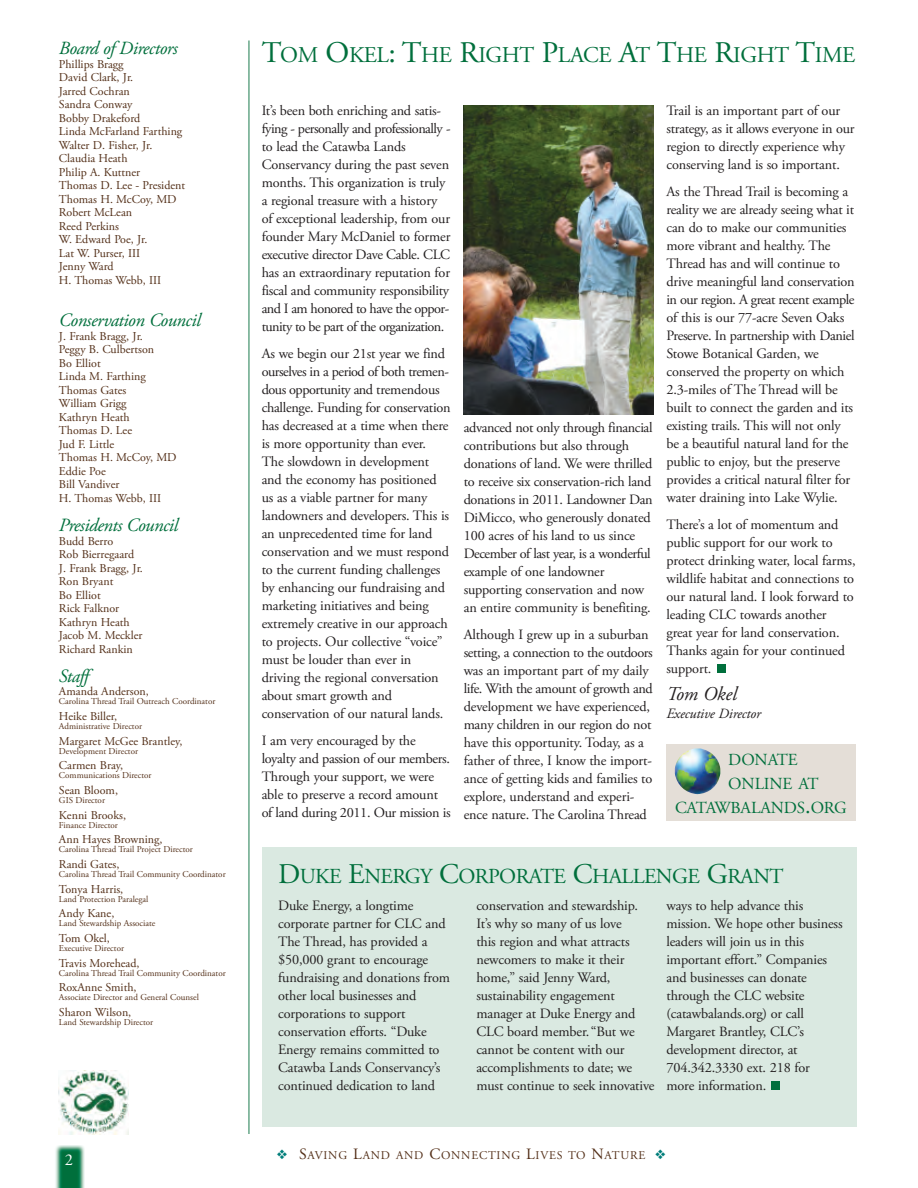
<style>
.page{position:relative;width:918px;height:1188px;background:#fff}
.page>*{position:absolute;margin:0;border:0;box-sizing:border-box;transform-origin:0 0}
.t1{font:22.5px "Adobe Garamond Pro";letter-spacing:-.02em;color:#006f3c}
.t2{font:21.3px "Adobe Garamond Pro";letter-spacing:-.025em;color:#006f3c}
.t3{font:italic 19.5px "Adobe Garamond Pro";letter-spacing:-.01em;color:#231f20}
.t4{font:italic 18.75px "Adobe Garamond Pro";letter-spacing:-.025em;color:#006f3c}
.t5{font:16.8px "Adobe Garamond Pro";letter-spacing:-.005em;color:#006f3c}
.t6{font:16.5px "Adobe Garamond Pro";color:#fff}
.t7{font:14.25px/18px "Adobe Garamond Pro";letter-spacing:-.01em;color:#231f20}
.t8{font:italic 14.25px "Adobe Garamond Pro";letter-spacing:-.01em;color:#231f20}
.t9{font:12px/13.5px "Adobe Garamond Pro";color:#532f18}
.t10{font:11.85px "Adobe Garamond Pro";letter-spacing:.065em;color:#532f18}
.t11{font:9px "Adobe Garamond Pro";color:#532f18}
.s1{font-size:30px}
.s2{font-size:22.5px}
.s3{font-size:28.5px}
.s4{color:#007e7a}
.s5{font-size:15.75px}
</style>
<div class="page">
<div style="left:666px;top:744px;width:190px;height:76px;background:#e4ded7"></div>
<div style="left:717px;top:665px;width:8px;height:8px;background:#006f3c"></div>
<hr style="left:248px;top:40px;width:2px;height:1094px;background:#67a788">
<img style="left:59px;top:1071px;width:70px;height:64px">
<div style="left:262px;top:847px;width:594px;height:279px;background:#dae9e1"></div>
<div style="left:772px;top:1081px;width:8px;height:9px;background:#006f3c"></div>
<img style="left:675px;top:748px;width:45px;height:46px">
<img style="left:55px;top:1146px;width:29px;height:42px">
<img style="left:464px;top:106px;width:190px;height:309px">
<h3 class="t4" style="left:59px;top:41px;width:120px">Board of Directors</h3>
<p class="t9" style="left:59px;top:58px;width:128px">Phillips Bragg<br>David Clark, Jr.<br>Jarred Cochran<br>Sandra Conway<br>Bobby Drakeford<br>Linda McFarland Farthing<br>Walter D. Fisher, Jr.<br>Claudia Heath<br>Philip A. Kuttner<br>Thomas D. Lee - President<br>Thomas H. McCoy, MD<br>Robert McLean<br>Reed Perkins<br>W. Edward Poe, Jr.<br>Lat W. Purser, III<br>Jenny Ward<br>H. Thomas Webb, III</p>
<h3 class="t4" style="left:59px;top:313px;width:143px">Conservation Council</h3>
<p class="t9" style="left:59px;top:330px;width:119px">J. Frank Bragg, Jr.<br>Peggy B. Culbertson<br>Bo Elliot<br>Linda M. Farthing<br>Thomas Gates<br>William Grigg<br>Kathryn Heath<br>Thomas D. Lee<br>Jud F. Little<br>Thomas H. McCoy, MD<br>Eddie Poe<br>Bill Vandiver<br>H. Thomas Webb, III</p>
<h3 class="t4" style="left:59px;top:518px;width:121px">Presidents Council</h3>
<p class="t9" style="left:59px;top:535px;width:86px">Budd Berro<br>Rob Bierregaard<br>J. Frank Bragg, Jr.<br>Ron Bryant<br>Bo Elliot<br>Rick Falknor<br>Kathryn Heath<br>Jacob M. Meckler<br>Richard Rankin</p>
<h3 class="t4" style="left:59px;top:668px;width:31px">Staff</h3>
<p class="t9" style="left:59px;top:686px;width:91px">Amanda Anderson,</p>
<p class="t11" style="left:59px;top:698px;width:158px">Carolina Thread Trail Outreach Coordinator</p>
<p class="t9" style="left:59px;top:710px;width:60px">Heike Biller,</p>
<p class="t11" style="left:59px;top:722px;width:85px">Administrative Director</p>
<p class="t9" style="left:59px;top:735px;width:125px">Margaret McGee Brantley,</p>
<p class="t11" style="left:59px;top:747px;width:81px">Development Director</p>
<p class="t9" style="left:59px;top:760px;width:66px">Carmen Bray,</p>
<p class="t11" style="left:59px;top:772px;width:94px">Communications Director</p>
<p class="t9" style="left:59px;top:784px;width:61px">Sean Bloom,</p>
<p class="t11" style="left:59px;top:796px;width:48px">GIS Director</p>
<p class="t9" style="left:59px;top:809px;width:69px">Kenni Brooks,</p>
<p class="t11" style="left:59px;top:821px;width:60px">Finance Director</p>
<p class="t9" style="left:59px;top:834px;width:105px">Ann Hayes Browning,</p>
<p class="t11" style="left:59px;top:846px;width:135px">Carolina Thread Trail Project Director</p>
<p class="t9" style="left:59px;top:858px;width:62px">Randi Gates,</p>
<p class="t11" style="left:59px;top:870px;width:168px">Carolina Thread Trail Community Coordinator</p>
<p class="t9" style="left:59px;top:883px;width:66px">Tonya Harris,</p>
<p class="t11" style="left:59px;top:895px;width:91px">Land Protection Paralegal</p>
<p class="t9" style="left:59px;top:908px;width:57px">Andy Kane,</p>
<p class="t11" style="left:59px;top:920px;width:98px">Land Stewardship Associate</p>
<p class="t9" style="left:59px;top:932px;width:52px">Tom Okel,</p>
<p class="t11" style="left:59px;top:944px;width:67px">Executive Director</p>
<p class="t9" style="left:59px;top:957px;width:82px">Travis Morehead,</p>
<p class="t11" style="left:59px;top:969px;width:168px">Carolina Thread Trail Community Coordinator</p>
<p class="t9" style="left:59px;top:982px;width:79px">RoxAnne Smith,</p>
<p class="t11" style="left:59px;top:994px;width:141px">Associate Director and General Counsel</p>
<p class="t9" style="left:59px;top:1006px;width:74px">Sharon Wilson,</p>
<p class="t11" style="left:59px;top:1018px;width:96px">Land Stewardship Director</p>
<p class="t6" style="left:65px;top:1153px;width:10px">2</p>
<h1 class="t1" style="left:262px;top:46px;width:595px"><span class="s1">T</span>OM <span class="s1">O</span>KEL<span class="s1">: T</span>HE <span class="s1">R</span>IGHT <span class="s1">P</span>LACE <span class="s1">A</span>T <span class="s1">T</span>HE <span class="s1">R</span>IGHT <span class="s1">T</span>IME</h1>
<p class="t7" style="left:262px;top:103px;width:191px">It’s been both enriching and satis&shy;fying - personally and professionally - to lead the Catawba Lands Conservancy during the past seven months. This organization is truly a regional treasure with a history of exceptional leadership, from our founder Mary McDaniel to former executive director Dave Cable. CLC has an extraordinary reputation for fiscal and community responsibility and I am honored to have the oppor&shy;tunity to be part of the organization.</p>
<p class="t7" style="left:262px;top:346px;width:190px">As we begin our 21st year we find ourselves in a period of both tremen&shy;dous opportunity and tremendous challenge. Funding for conservation has decreased at a time when there is more opportunity than ever.<br>The slowdown in development and the economy has positioned us as a viable partner for many landowners and developers. This is an unprecedented time for land conservation and we must respond to the current funding challenges by enhancing our fundraising and marketing initiatives and being extremely creative in our approach to projects. Our collective “voice” must be louder than ever in driving the regional conversation about smart growth and conservation of our natural lands.</p>
<p class="t7" style="left:262px;top:733px;width:190px">I am very encouraged by the loyalty and passion of our members.<br>Through your support, we were able to preserve a record amount of land during 2011. Our mission is</p>
<p class="t7" style="left:464px;top:420px;width:190px">advanced not only through financial contributions but also through donations of land. We were thrilled to receive six conservation-rich land donations in 2011. Landowner Dan DiMicco, who generously donated 100 acres of his land to us since December of last year, is a wonderful example of one landowner supporting conservation and now an entire community is benefiting.</p>
<p class="t7" style="left:464px;top:627px;width:191px">Although I grew up in a suburban setting, a connection to the outdoors was an important part of my daily life. With the amount of growth and development we have experienced, many children in our region do not have this opportunity. Today, as a father of three, I know the import&shy;ance of getting kids and families to explore, understand and experi&shy;ence nature. The Carolina Thread</p>
<p class="t7" style="left:666px;top:103px;width:190px">Trail is an important part of our strategy, as it allows everyone in our region to directly experience why conserving land is so important.</p>
<p class="t7" style="left:666px;top:184px;width:190px">As the Thread Trail is becoming a reality we are already seeing what it can do to make our communities more vibrant and healthy. The Thread has and will continue to drive meaningful land conservation in our region. A great recent example of this is our 77-acre Seven Oaks Preserve. In partnership with Daniel Stowe Botanical Garden, we conserved the property on which 2.3-miles of The Thread will be built to connect the garden and its existing trails. This will not only be a beautiful natural land for the public to enjoy, but the preserve provides a critical natural filter for water draining into Lake Wylie.</p>
<p class="t7" style="left:666px;top:517px;width:191px">There’s a lot of momentum and public support for our work to protect drinking water, local farms, wildlife habitat and connections to our natural land. I look forward to leading CLC towards another great year for land conservation.<br>Thanks again for your continued support.</p>
<h3 class="t3" style="left:666px;top:686px;width:72px">Tom Okel</h3>
<p class="t8" style="left:666px;top:708px;width:96px">Executive Director</p>
<p class="t5" style="left:728px;top:753px;width:71px">DONATE</p>
<p class="t5" style="left:728px;top:777px;width:92px">ONLINE AT</p>
<p class="t5" style="left:675px;top:801px;width:173px">CATAWBALANDS<span class="s2">.</span>ORG</p>
<h2 class="t2" style="left:278px;top:868px;width:507px"><span class="s3">D</span>UKE <span class="s3">E</span>NERGY <span class="s3">C</span>ORPORATE <span class="s3">C</span>HALLENGE <span class="s3">G</span>RANT</h2>
<p class="t7" style="left:476px;top:897px;width:180px">conservation and stewardship.<br>It’s why so many of us love<br>this region and what attracts newcomers to make it their home,” said Jenny Ward, sustainability engagement manager at Duke Energy and<br>CLC board member.“But we cannot be content with our accomplishments to date; we must continue to seek innovative</p>
<p class="t7" style="left:666px;top:897px;width:178px">ways to help advance this mission. We hope other business leaders will join us in this important effort.” Companies and businesses can donate through the CLC website (catawbalands.org) or call<br>Margaret Brantley, CLC’s development director, at<br>704.342.3330 ext. 218 for<br>more information.</p>
<p class="t7" style="left:278px;top:897px;width:173px">Duke Energy, a longtime corporate partner for CLC and<br>The Thread, has provided a $50,000 grant to encourage fundraising and donations from other local businesses and corporations to support conservation efforts. “Duke<br>Energy remains committed to<br>Catawba Lands Conservancy’s continued dedication to land</p>
<p class="t10" style="left:277px;top:1150px;width:390px"><span class="s4">❖</span> <span class="s5">S</span>AVING <span class="s5">L</span>AND AND <span class="s5">C</span>ONNECTING <span class="s5">L</span>IVES TO <span class="s5">N</span>ATURE <span class="s4">❖</span></p>
</div>
